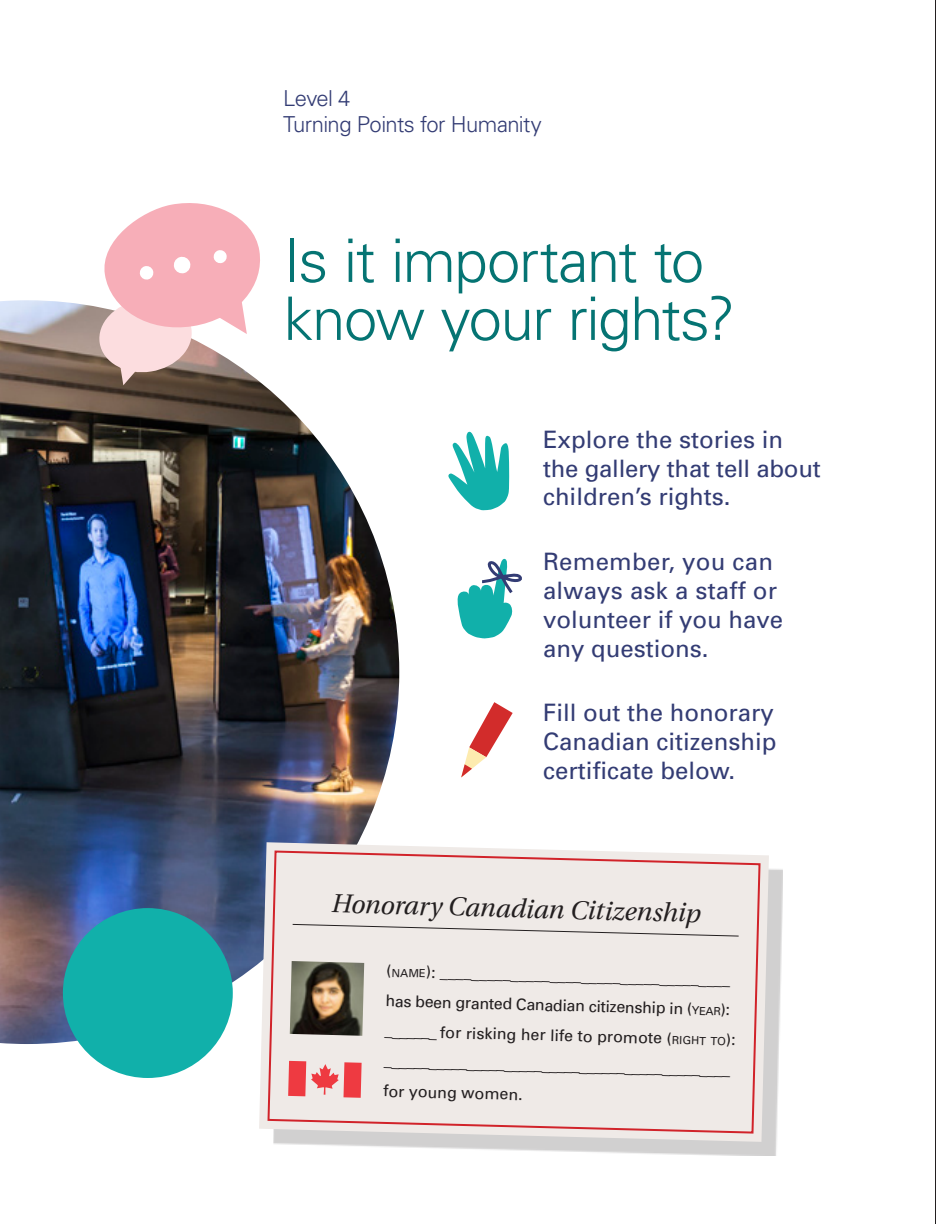
<style>
.page{position:relative;width:936px;height:1224px;background:#fff}
.page>*{position:absolute;margin:0;border:0;box-sizing:border-box;transform-origin:0 0}
.Baic_Copy{font:300 60px/58px "Univers";letter-spacing:-.025em;color:#057473}
.t1{font:italic 26px "Utopia";color:#231f20}
.Bullets{font:24px/28.8px "Univers";color:#333c74}
.Baic_Copy-2{font:300 22px/26.4px "Univers";letter-spacing:-.025em;color:#333c74}
.t2{font:16px/28.8px "Univers";color:#231f20}
.t3{font:11.2px "Univers";color:#231f20}
.s1{font-style:inherit}
</style>
<div class="page">
<img style="left:0;top:300px;width:399px;height:744px">
<svg style="left:457px;top:558px;width:65px;height:80px"></svg>
<svg style="left:461px;top:702px;width:52px;height:75px"></svg>
<svg style="left:448px;top:431px;width:61px;height:79px"></svg>
<svg style="left:97px;top:203px;width:168px;height:182px"></svg>
<div style="left:63px;top:908px;width:170px;height:170px;background:#11b0aa;border-radius:50%"></div>
<div style="left:273px;top:856px;width:510px;height:300px;background:#231f20;opacity:.21"></div>
<svg style="left:259px;top:842px;width:510px;height:300px"></svg>
<svg style="left:266px;top:850px;width:496px;height:285px;background:#e8ddda"></svg>
<svg style="left:292px;top:923px;width:448px;height:14px;background:#e0dbd8"></svg>
<hr style="left:935px;top:0;width:1px;height:1224px;background:#231f20">
<svg style="left:387px;top:965px;width:4px;height:13px"></svg>
<svg style="left:722px;top:1004px;width:7px;height:13px"></svg>
<p class="Baic_Copy-2" style="left:283px;top:84px;width:260px">Level 4<br>Turning Points for Humanity</p>
<p class="Baic_Copy" style="left:283px;top:230px;width:454px">Is it important to know your rights?</p>
<p class="Bullets" style="left:543px;top:424px;width:279px">Explore the stories in the gallery that tell about children’s rights.</p>
<p class="Bullets" style="left:543px;top:547px;width:242px">Remember, you can always ask a staff or volunteer if you have any questions.</p>
<p class="Bullets" style="left:543px;top:698px;width:235px;text-align:justify">Fill out the honorary Canadian citizenship certificate below.</p>
<p class="t1" style="left:332px;top:888px;width:371px;rotate:2deg">Honorary Canadian Citizenship</p>
<p class="t2" style="left:386px;top:957px;width:346px;line-height:29.8px;text-indent:40px;rotate:1deg"><span class="s1">)</span>: _____________________________________ has been granted Canadian citizenship in (</p>
<p class="t3" style="left:392px;top:966px;width:36px;rotate:2deg">name</p>
<p class="t3" style="left:692px;top:1003px;width:30px;rotate:2deg">year</p>
<p class="t2" style="left:385px;top:1017px;width:289px;rotate:1deg">_______ for risking her life to promote (</p>
<p class="t3" style="left:672px;top:1033px;width:56px;rotate:2deg">right to</p>
<p class="t2" style="left:384px;top:1019px;width:353px;text-indent:342px;rotate:1deg">): ______________________________________________ for young women.</p>
</div>
